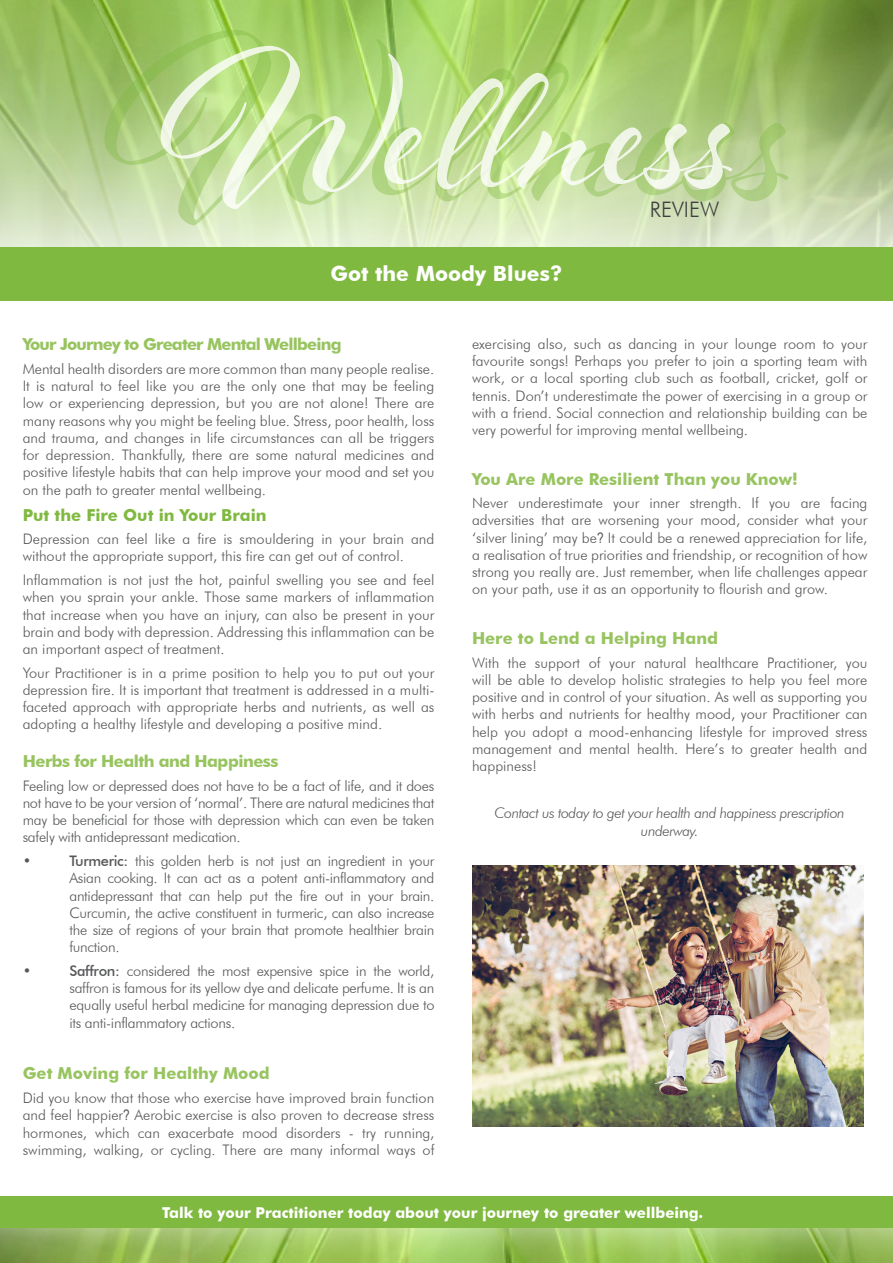
<style>
.page{position:relative;width:893px;height:1263px;background:#fff}
.page>*{position:absolute;margin:0;border:0;box-sizing:border-box;transform-origin:0 0}
.t1{font:300 21.3px "Futura BT";color:#3e3e3f}
.t2{font:700 21px "Futura BT";color:#fff}
.t3{font:700 16.5px "Futura BT";color:#98c460}
.t4{font:700 16.5px "Futura BT";letter-spacing:-.05em;color:#98c460}
.t5{font:700 16.5px "Futura BT";letter-spacing:-.03em;color:#98c460}
.t6{font:700 16.5px "Futura BT";color:#80b940}
.t7{font:700 15px "Futura BT";color:#fff}
.t8{font:300 14.55px/17.2px "Futura BT";color:#57585a;text-align:justify}
.t9{font:italic 300 14.55px/17.2px "Futura BT";letter-spacing:-.03em;color:#57585a;text-align:center}
.s1{font-weight:500}
.s2{font-family:"Arial Narrow";font-weight:400}
</style>
<div class="page">
<img style="left:0;top:0;width:893px;height:247px">
<svg style="left:104px;top:30px;width:685px;height:195px"></svg>
<svg style="left:161px;top:46px;width:571px;height:163px"></svg>
<img style="left:0;top:1228px;width:893px;height:35px">
<div style="left:0;top:1196px;width:893px;height:32px;background:#80b940"></div>
<div style="left:0;top:247px;width:893px;height:53px;background:#80b940"></div>
<img style="left:472px;top:865px;width:391px;height:261px">
<p class="t2" style="left:330px;top:261px;width:234px">Got the Moody Blues?</p>
<p class="t1" style="left:650px;top:196px;width:71px">REVIEW</p>
<p class="t4" style="left:23px;top:334px;width:320px">Your Journey to Greater Mental Wellbeing</p>
<p class="t8" style="left:23px;top:360px;width:413px">Mental health disorders are more common than many people realise.<br>It is natural to feel like you are the only one that may be feeling low or experiencing depression, but you are not alone! There are many reasons why you might be feeling blue. Stress, poor health, loss and trauma, and changes in life circumstances can all be triggers for depression. Thankfully, there are some natural medicines and positive lifestyle habits that can help improve your mood and set you on the path to greater mental wellbeing.</p>
<p class="t6" style="left:23px;top:505px;width:245px">Put the Fire Out in Your Brain</p>
<p class="t8" style="left:23px;top:530px;width:413px">Depression can feel like a fire is smouldering in your brain and without the appropriate support, this fire can get out of control.</p>
<p class="t8" style="left:23px;top:571px;width:413px">Inflammation is not just the hot, painful swelling you see and feel when you sprain your ankle. Those same markers of inflammation that increase when you have an injury, can also be present in your brain and body with depression. Addressing this inflammation can be an important aspect of treatment.</p>
<p class="t8" style="left:23px;top:664px;width:413px">Your Practitioner is in a prime position to help you to put out your depression fire. It is important that treatment is addressed in a multi&shy;faceted approach with appropriate herbs and nutrients, as well as adopting a healthy lifestyle and developing a positive mind.</p>
<p class="t5" style="left:23px;top:751px;width:257px">Herbs for Health and Happiness</p>
<p class="t8" style="left:23px;top:777px;width:413px">Feeling low or depressed does not have to be a fact of life, and it does not have to be your version of ‘normal’. There are natural medicines that may be beneficial for those with depression which can even be taken safely with antidepressant medication.</p>
<p class="t8" style="left:23px;top:852px;width:10px">•</p>
<p class="t8" style="left:69px;top:852px;width:366px"><span class="s1">Turmeric:</span> this golden herb is not just an ingredient in your Asian cooking. It can act as a potent anti-inflammatory and antidepressant that can help put the fire out in your brain.<br>Curcumin, the active constituent in turmeric, can also increase the size of regions of your brain that promote healthier brain function.</p>
<p class="t8" style="left:23px;top:962px;width:10px">•</p>
<p class="t8" style="left:69px;top:962px;width:366px"><span class="s1">Saffron:</span> considered the most expensive spice in the world, saffron is famous for its yellow dye and delicate perfume. It is an equally useful herbal medicine for managing depression due to its anti-inflammatory actions.</p>
<p class="t3" style="left:23px;top:1063px;width:249px">Get Moving for Healthy Mood</p>
<p class="t8" style="left:23px;top:1089px;width:413px">Did you know that those who exercise have improved brain function and feel happier<span class="s2">?</span> Aerobic exercise is also proven to decrease stress hormones, which can exacerbate mood disorders - try running, swimming, walking, or cycling. There are many informal ways of</p>
<p class="t8" style="left:472px;top:335px;width:397px">exercising also, such as dancing in your lounge room to your favourite songs! Perhaps you prefer to join a sporting team with work, or a local sporting club such as football, cricket, golf or tennis. Don’t underestimate the power of exercising in a group or with a friend. Social connection and relationship building can be very powerful for improving mental wellbeing.</p>
<p class="t3" style="left:472px;top:469px;width:327px">You Are More Resilient Than you Know!</p>
<p class="t8" style="left:472px;top:494px;width:397px">Never underestimate your inner strength. If you are facing adversities that are worsening your mood, consider what your ‘silver lining’ may be<span class="s2">?</span> It could be a renewed appreciation for life, a realisation of true priorities and friendship, or recognition of how strong you really are. Just remember, when life challenges appear on your path, use it as an opportunity to flourish and grow.</p>
<p class="t3" style="left:472px;top:628px;width:248px">Here to Lend a Helping Hand</p>
<p class="t8" style="left:472px;top:654px;width:397px">With the support of your natural healthcare Practitioner, you will be able to develop holistic strategies to help you feel more positive and in control of your situation. As well as supporting you with herbs and nutrients for healthy mood, your Practitioner can help you adopt a mood-enhancing lifestyle for improved stress management and mental health. Here’s to greater health and happiness!</p>
<p class="t9" style="left:495px;top:804px;width:352px">Contact us today to get your health and happiness prescription underway.</p>
<p class="t7" style="left:162px;top:1203px;width:543px">Talk to your Practitioner today about your journey to greater wellbeing.</p>
</div>
